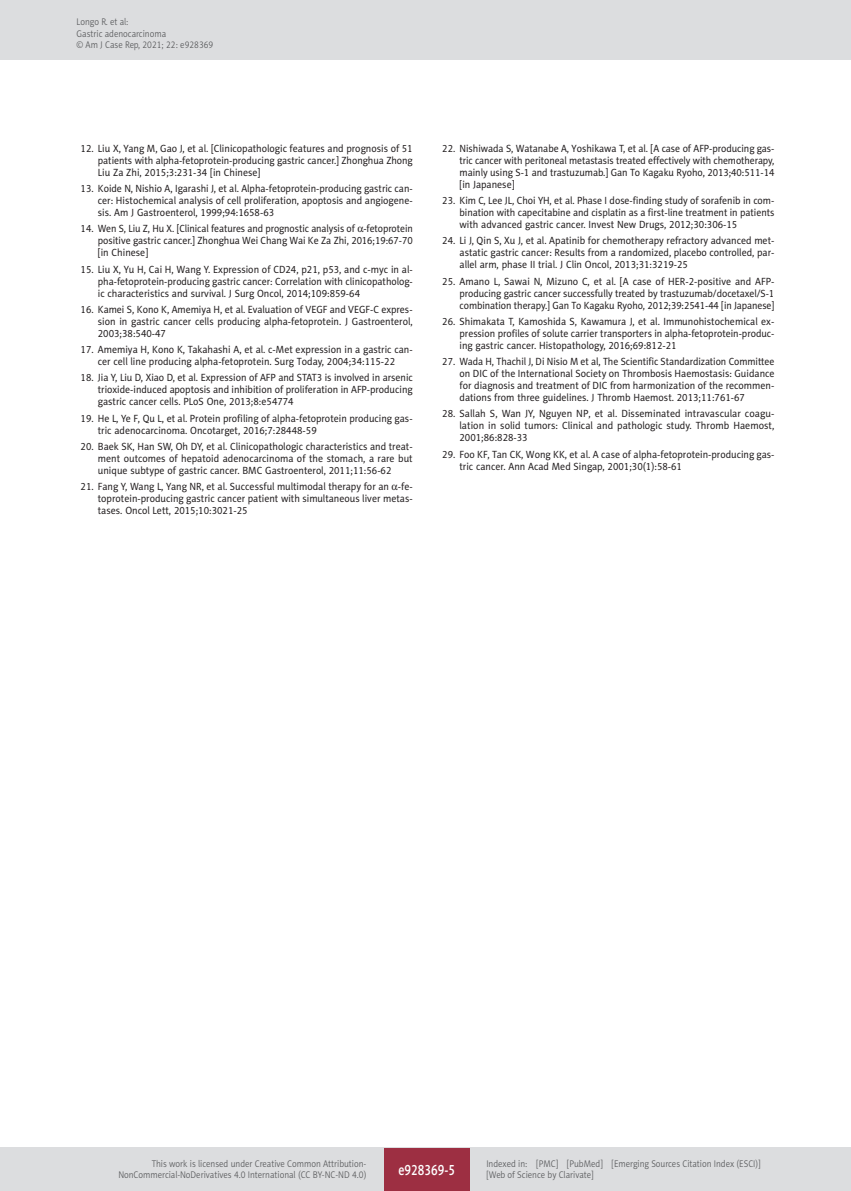
<style>
.page{position:relative;width:851px;height:1191px;background:#fff}
.page>*{position:absolute;margin:0;border:0;box-sizing:border-box;transform-origin:0 0}
.t1{font:15px "Naomi Sans EFN Medium";color:#fff;scale:.8 1}
.AJCR_Referencje_punk{font:10.5px/12px "Naomi Sans EFN";color:#231f20;text-align:justify;scale:.95 1}
.AJCR_Referencje_punk-2{font:10.5px/12px "Naomi Sans EFN";color:#231f20;text-align:justify;scale:.94 1}
.AJCR_Referencje_punk-3{font:10.5px/12px "Naomi Sans EFN";color:#231f20;text-align:justify;scale:.93 1}
.AJCR_Referencje_punk-4{font:10.5px/12px "Naomi Sans EFN";color:#231f20;text-align:justify;scale:.96 1}
.t2{font:9.75px/11.2px "Naomi Sans EFN Light";color:#57585a;scale:.9 1}
.s1{font-family:"Standard Sym L"}
</style>
<div class="page">
<div style="left:0;top:0;width:850px;height:60px;background:#dcdddf"></div>
<div style="left:0;top:1148px;width:850px;height:43px;background:#dcdddf"></div>
<div style="left:384px;top:1147px;width:85px;height:43px;background:#9d2f42"></div>
<p class="t2" style="left:77px;top:16px;width:153px">Longo R. et al:<br>Gastric adenocarcinoma<br>© Am J Case Rep, 2021; 22: e928369</p>
<p class="AJCR_Referencje_punk" style="left:98px;top:142px;width:333px;text-indent:-17px">12. Liu X, Yang M, Gao J, et al. [Clinicopathologic features and prognosis of 51 patients with alpha-fetoprotein-producing gastric cancer.] Zhonghua Zhong Liu Za Zhi, 2015;3:231-34 [in Chinese]</p>
<p class="AJCR_Referencje_punk-2" style="left:98px;top:183px;width:336px;text-indent:-17px">13. Koide N, Nishio A, Igarashi J, et al. Alpha-fetoprotein-producing gastric can&shy;cer: Histochemical analysis of cell proliferation, apoptosis and angiogene&shy;sis. Am J Gastroenterol, 1999;94:1658-63</p>
<p class="AJCR_Referencje_punk-3" style="left:98px;top:223px;width:340px;text-indent:-17px">14. Wen S, Liu Z, Hu X. [Clinical features and prognostic analysis of <span class="s1">a</span>-fetoprotein positive gastric cancer.] Zhonghua Wei Chang Wai Ke Za Zhi, 2016;19:67-70 [in Chinese]</p>
<p class="AJCR_Referencje_punk" style="left:98px;top:263px;width:333px;text-indent:-17px">15. Liu X, Yu H, Cai H, Wang Y. Expression of CD24, p21, p53, and c-myc in al&shy;pha-fetoprotein-producing gastric cancer: Correlation with clinicopatholog&shy;ic characteristics and survival. J Surg Oncol, 2014;109:859-64</p>
<p class="AJCR_Referencje_punk-2" style="left:98px;top:303px;width:336px;text-indent:-17px">16. Kamei S, Kono K, Amemiya H, et al. Evaluation of VEGF and VEGF-C expres&shy;sion in gastric cancer cells producing alpha-fetoprotein. J Gastroenterol, 2003;38:540-47</p>
<p class="AJCR_Referencje_punk" style="left:81px;top:344px;width:351px;text-align:center">17. Amemiya H, Kono K, Takahashi A, et al. c-Met expression in a gastric can&shy;cer cell line producing alpha-fetoprotein. Surg Today, 2004;34:115-22</p>
<p class="AJCR_Referencje_punk" style="left:98px;top:372px;width:333px;text-indent:-17px">18. Jia Y, Liu D, Xiao D, et al. Expression of AFP and STAT3 is involved in arsenic trioxide-induced apoptosis and inhibition of proliferation in AFP-producing gastric cancer cells. PLoS One, 2013;8:e54774</p>
<p class="AJCR_Referencje_punk" style="left:98px;top:412px;width:333px;text-indent:-17px">19. He L, Ye F, Qu L, et al. Protein profiling of alpha-fetoprotein producing gas&shy;tric adenocarcinoma. Oncotarget, 2016;7:28448-59</p>
<p class="AJCR_Referencje_punk" style="left:98px;top:440px;width:333px;text-indent:-17px">20. Baek SK, Han SW, Oh DY, et al. Clinicopathologic characteristics and treat&shy;ment outcomes of hepatoid adenocarcinoma of the stomach, a rare but unique subtype of gastric cancer. BMC Gastroenterol, 2011;11:56-62</p>
<p class="AJCR_Referencje_punk" style="left:98px;top:481px;width:333px;text-indent:-17px">21. Fang Y, Wang L, Yang NR, et al. Successful multimodal therapy for an <span class="s1">a</span>-fe&shy;toprotein-producing gastric cancer patient with simultaneous liver metas&shy;tases. Oncol Lett, 2015;10:3021-25</p>
<p class="AJCR_Referencje_punk-2" style="left:459px;top:142px;width:336px;text-indent:-17px">22. Nishiwada S, Watanabe A, Yoshikawa T, et al. [A case of AFP-producing gas&shy;tric cancer with peritoneal metastasis treated effectively with chemotherapy, mainly using S-1 and trastuzumab.] Gan To Kagaku Ryoho, 2013;40:511-14 [in Japanese]</p>
<p class="AJCR_Referencje_punk-2" style="left:459px;top:195px;width:336px;text-indent:-17px">23. Kim C, Lee JL, Choi YH, et al. Phase I dose-finding study of sorafenib in com&shy;bination with capecitabine and cisplatin as a first-line treatment in patients with advanced gastric cancer. Invest New Drugs, 2012;30:306-15</p>
<p class="AJCR_Referencje_punk" style="left:459px;top:235px;width:333px;text-indent:-17px">24. Li J, Qin S, Xu J, et al. Apatinib for chemotherapy refractory advanced met&shy;astatic gastric cancer: Results from a randomized, placebo controlled, par&shy;allel arm, phase II trial. J Clin Oncol, 2013;31:3219-25</p>
<p class="AJCR_Referencje_punk" style="left:459px;top:275px;width:333px;text-indent:-17px">25. Amano L, Sawai N, Mizuno C, et al. [A case of HER-2-positive and AFP&shy;producing gastric cancer successfully treated by trastuzumab/docetaxel/S-1 combination therapy.] Gan To Kagaku Ryoho, 2012;39:2541-44 [in Japanese]</p>
<p class="AJCR_Referencje_punk" style="left:459px;top:315px;width:333px;text-indent:-17px">26. Shimakata T, Kamoshida S, Kawamura J, et al. Immunohistochemical ex&shy;pression profiles of solute carrier transporters in alpha-fetoprotein-produc&shy;ing gastric cancer. Histopathology, 2016;69:812-21</p>
<p class="AJCR_Referencje_punk-3" style="left:459px;top:356px;width:340px;text-indent:-17px">27. Wada H, Thachil J, Di Nisio M et al, The Scientific Standardization Committee on DIC of the International Society on Thrombosis Haemostasis: Guidance for diagnosis and treatment of DIC from harmonization of the recommen&shy;dations from three guidelines. J Thromb Haemost. 2013;11:761-67</p>
<p class="AJCR_Referencje_punk-4" style="left:459px;top:408px;width:329px;text-indent:-17px">28. Sallah S, Wan JY, Nguyen NP, et al. Disseminated intravascular coagu&shy;lation in solid tumors: Clinical and pathologic study. Thromb Haemost, 2001;86:828-33</p>
<p class="AJCR_Referencje_punk" style="left:459px;top:448px;width:333px;text-indent:-17px">29. Foo KF, Tan CK, Wong KK, et al. A case of alpha-fetoprotein-producing gas&shy;tric cancer. Ann Acad Med Singap, 2001;30(1):58-61</p>
<p class="t2" style="left:118px;top:1158px;width:277px;text-align:right">This work is licensed under Creative Common Attribution-<br>NonCommercial-NoDerivatives 4.0 International (CC BY-NC-ND 4.0)</p>
<h1 class="t1" style="left:398px;top:1160px;width:72px">e928369-5</h1>
<p class="t2" style="left:486px;top:1158px;width:306px">Indexed in: [PMC] [PubMed] [Emerging Sources Citation Index (ESCI)] [Web of Science by Clarivate]</p>
</div>
